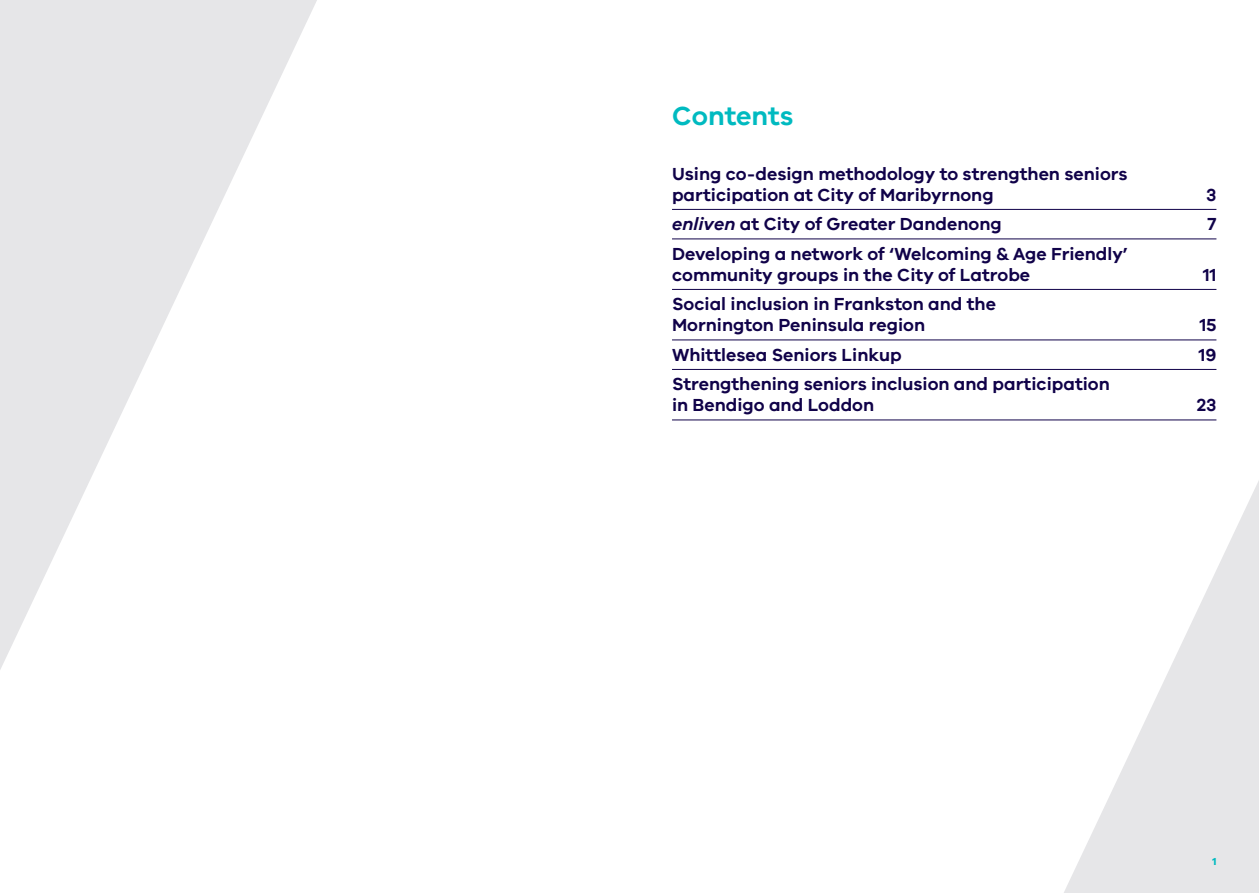
<style>
.page{position:relative;width:1259px;height:893px;background:#fff}
.page>*{position:absolute;margin:0;border:0;box-sizing:border-box;transform-origin:0 0}
.t1{font:600 27px "VIC";color:#00bac0}
.t2{font:600 18px/21px "VIC";color:#100249}
.t3{font:700 10.5px "VIC";color:#00bac0}
.s1{font-style:italic}
</style>
<div class="page">
<svg style="left:0;top:0;width:317px;height:670px;fill:#eeeeef"></svg>
<svg style="left:1064px;top:481px;width:195px;height:412px"></svg>
<hr style="left:672px;top:209px;width:544px;height:1px;background:#100249">
<hr style="left:672px;top:239px;width:544px;height:1px;background:#100249">
<hr style="left:672px;top:289px;width:544px;height:1px;background:#100249">
<hr style="left:672px;top:340px;width:544px;height:1px;background:#100249">
<hr style="left:672px;top:369px;width:544px;height:1px;background:#100249">
<hr style="left:672px;top:420px;width:544px;height:1px;background:#100249">
<h1 class="t1" style="left:672px;top:99px;width:123px">Contents</h1>
<p class="t2" style="left:672px;top:163px;width:457px">Using co-design methodology to strengthen seniors participation at City of Maribyrnong</p>
<p class="t2" style="left:1206px;top:184px;width:12px">3</p>
<p class="t2" style="left:672px;top:213px;width:331px"><span class="s1">enliven</span> at City of Greater Dandenong</p>
<p class="t2" style="left:1207px;top:213px;width:11px">7</p>
<p class="t2" style="left:672px;top:243px;width:457px">Developing a network of ‘Welcoming &amp; Age Friendly’ community groups in the City of Latrobe</p>
<p class="t2" style="left:1203px;top:264px;width:15px">11</p>
<p class="t2" style="left:672px;top:293px;width:325px">Social inclusion in Frankston and the<br>Mornington Peninsula region</p>
<p class="t2" style="left:1199px;top:314px;width:18px">15</p>
<p class="t2" style="left:672px;top:344px;width:231px">Whittlesea Seniors Linkup</p>
<p class="t2" style="left:1198px;top:344px;width:19px">19</p>
<p class="t2" style="left:672px;top:373px;width:439px">Strengthening seniors inclusion and participation in Bendigo and Loddon</p>
<p class="t2" style="left:1196px;top:394px;width:21px">23</p>
<p class="t3" style="left:1212px;top:855px;width:6px">1</p>
</div>
